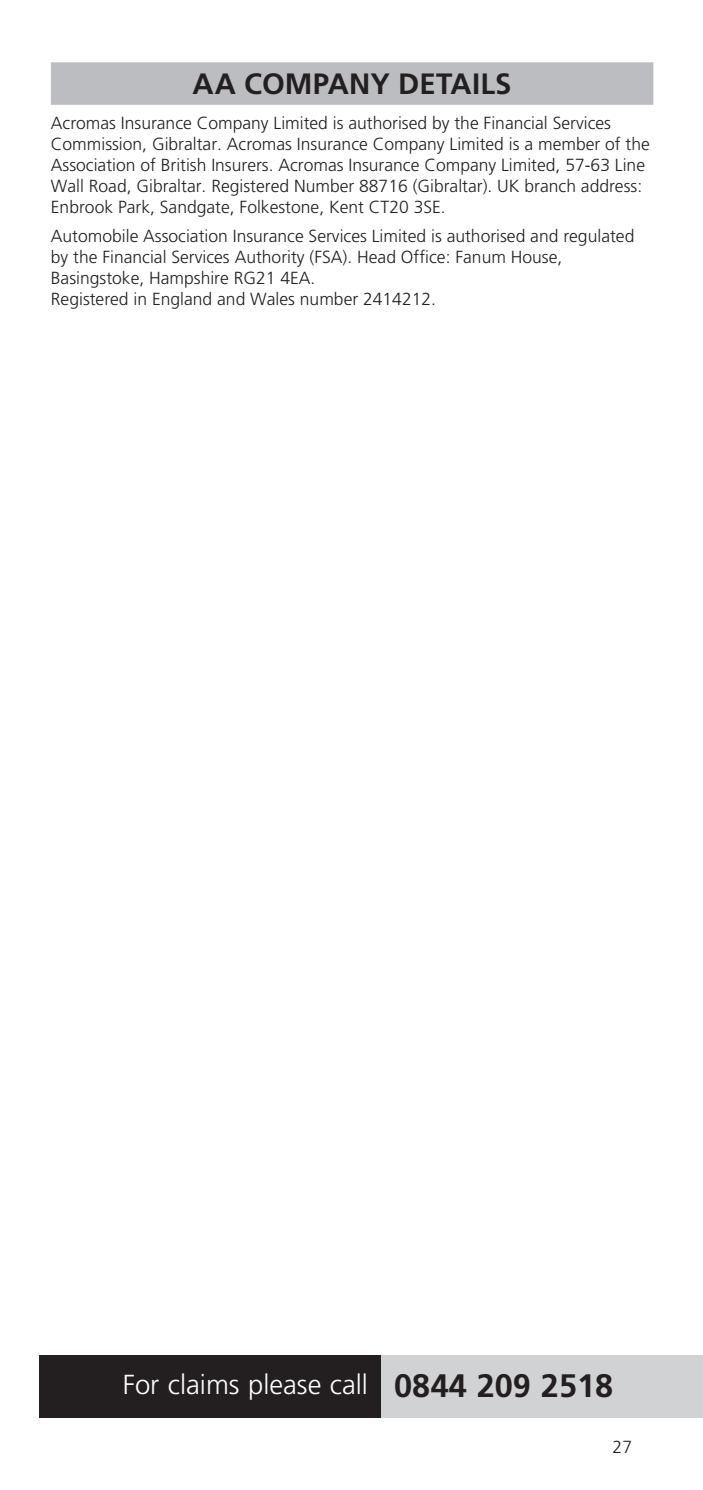
<style>
.page{position:relative;width:703px;height:1490px;background:#fff}
.page>*{position:absolute;margin:0;border:0;box-sizing:border-box;transform-origin:0 0}
.t1{font:700 32.5px "Frutiger";color:#231f20}
.t2{font:700 29.5px "Frutiger";letter-spacing:.005em;color:#231f20}
.t3{font:300 27.5px "Frutiger";color:#fff}
.t4{font:300 17.5px/21px "Frutiger";color:#231f20}
</style>
<div class="page">
<div style="left:51px;top:62px;width:602px;height:43px;background:#bcbdc0"></div>
<div style="left:58px;top:1355px;width:645px;height:62px;background:#d1d2d4"></div>
<div style="left:39px;top:1355px;width:341px;height:62px;background:#231f20"></div>
<p class="t2" style="left:193px;top:67px;width:321px">AA COMPANY DETAILS</p>
<p class="t4" style="left:51px;top:113px;width:600px">Acromas Insurance Company Limited is authorised by the Financial Services Commission, Gibraltar. Acromas Insurance Company Limited is a member of the Association of British Insurers. Acromas Insurance Company Limited, 57-63 Line Wall Road, Gibraltar. Registered Number 88716 (Gibraltar). UK branch address:<br>Enbrook Park, Sandgate, Folkestone, Kent CT20 3SE.</p>
<p class="t4" style="left:51px;top:225px;width:585px">Automobile Association Insurance Services Limited is authorised and regulated by the Financial Services Authority (FSA). Head Office: Fanum House, Basingstoke, Hampshire RG21 4EA.<br>Registered in England and Wales number 2414212.</p>
<p class="t3" style="left:123px;top:1369px;width:247px">For claims please call</p>
<p class="t1" style="left:394px;top:1366px;width:220px">0844 209 2518</p>
<p class="t4" style="left:613px;top:1436px;width:21px">27</p>
</div>
